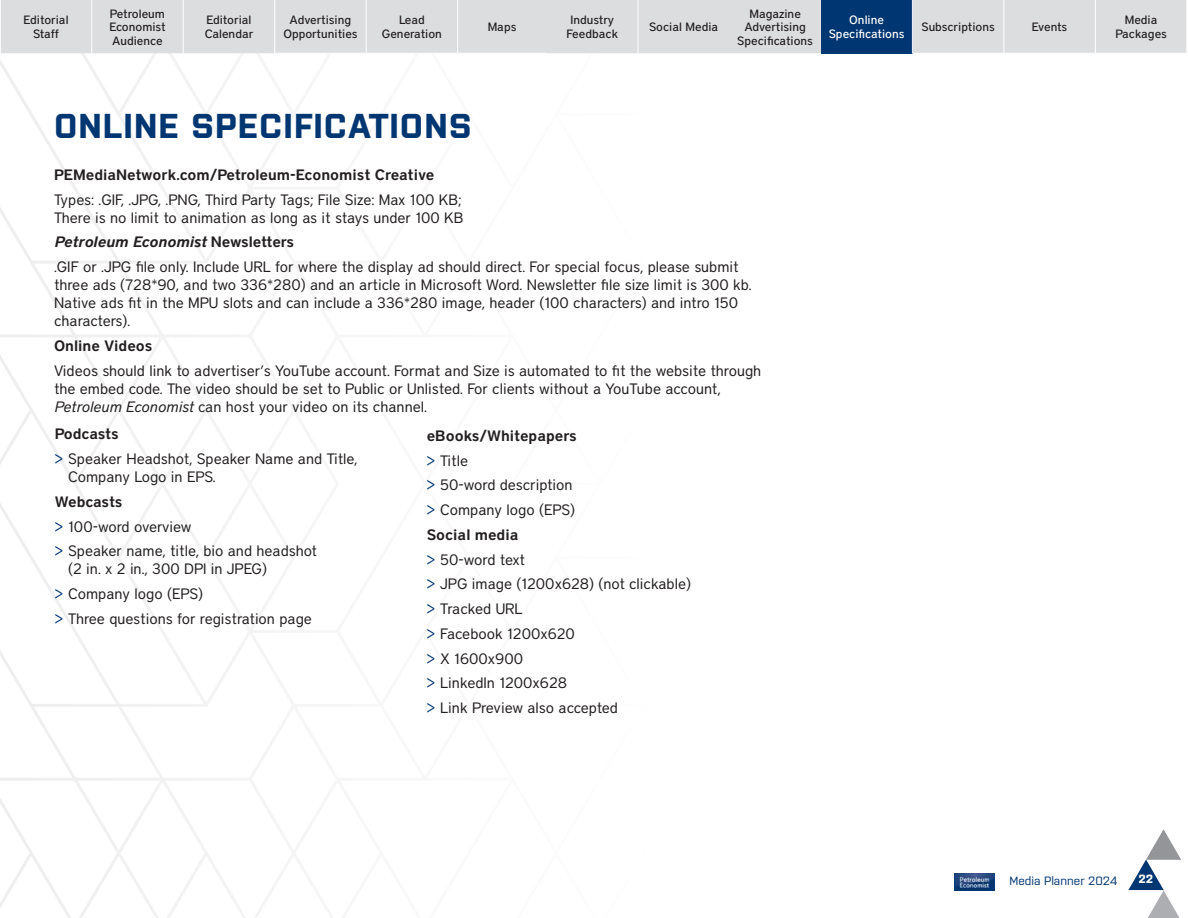
<style>
.page{position:relative;width:1188px;height:918px;background:#fff}
.page>*{position:absolute;margin:0;border:0;box-sizing:border-box;transform-origin:0 0}
.t1{font:700 34.5px "Purista";letter-spacing:.03em;color:#003671}
.Main_body{font:15px/18px "District";color:#231f20}
.Main_body-2{font:600 15px "District";color:#231f20}
.Main_body-3{font:italic 600 15px "District";color:#231f20}
.Main_body-4{font:600 15px "District";letter-spacing:-.02em;color:#231f20}
.Main_body-5{font:15px "District";letter-spacing:-.02em;color:#231f20}
.t2{font:500 12px/13.5px "District";color:#231f20;text-align:center}
.t3{font:500 12px/13.5px "District";color:#fff;text-align:center}
.t4{font:12px "Purista";color:#003671}
.t5{font:700 12px "Purista";color:#fff}
.s1{font-style:normal}
.s2{font-style:italic}
.s3{color:#003671}
</style>
<div class="page">
<svg style="left:0;top:53px;width:593px;height:865px"></svg>
<div style="left:1px;top:0;width:1186px;height:53px;background:#dcdddf"></div>
<div style="left:821px;top:0;width:91px;height:53px;background:#003671"></div>
<hr style="left:912px;top:0;width:1px;height:53px;background:#fff">
<hr style="left:1004px;top:0;width:1px;height:53px;background:#fff">
<hr style="left:1095px;top:0;width:1px;height:53px;background:#fff">
<hr style="left:638px;top:0;width:1px;height:53px;background:#fff">
<hr style="left:92px;top:0;width:1px;height:53px;background:#fff">
<hr style="left:183px;top:0;width:1px;height:53px;background:#fff">
<hr style="left:274px;top:0;width:1px;height:53px;background:#fff">
<hr style="left:275px;top:53px;width:91px;height:1px;background:#fff">
<hr style="left:366px;top:0;width:1px;height:53px;background:#fff">
<hr style="left:366px;top:53px;width:92px;height:1px;background:#fff">
<hr style="left:457px;top:0;width:1px;height:53px;background:#fff">
<hr style="left:458px;top:53px;width:88px;height:1px;background:#fff">
<img style="left:954px;top:873px;width:40px;height:17px">
<svg style="left:1128px;top:829px;width:53px;height:89px"></svg>
<p class="t2" style="left:23px;top:13px;width:47px">Editorial</p>
<p class="t2" style="left:33px;top:27px;width:28px">Staff</p>
<p class="t2" style="left:109px;top:6px;width:58px;text-align:justify">Petroleum Economist Audience</p>
<p class="t2" style="left:205px;top:13px;width:50px;text-align:left">Editorial<br>Calendar</p>
<p class="t2" style="left:283px;top:13px;width:76px">Advertising<br>Opportunities</p>
<p class="t2" style="left:382px;top:13px;width:62px">Lead<br>Generation</p>
<p class="t2" style="left:488px;top:20px;width:30px">Maps</p>
<p class="t2" style="left:567px;top:13px;width:53px">Industry<br>Feedback</p>
<p class="t2" style="left:649px;top:20px;width:71px">Social Media</p>
<p class="t2" style="left:744px;top:6px;width:63px">Magazine<br>Advertising</p>
<p class="t2" style="left:737px;top:33px;width:77px">Specifications</p>
<p class="t3" style="left:829px;top:13px;width:77px">Online<br>Specifications</p>
<p class="t2" style="left:921px;top:20px;width:75px">Subscriptions</p>
<p class="t2" style="left:1032px;top:20px;width:37px">Events</p>
<p class="t2" style="left:1115px;top:13px;width:53px">Media<br>Packages</p>
<p class="t1" style="left:54px;top:106px;width:419px">ONLINE SPECIFICATIONS</p>
<p class="Main_body-2" style="left:54px;top:166px;width:382px">PEMediaNetwork.com/Petroleum-Economist Creative</p>
<p class="Main_body" style="left:54px;top:190px;width:411px">Types: .GIF, .JPG, .PNG, Third Party Tags; File Size: Max 100 KB;<br>There is no limit to animation as long as it stays under 100 KB</p>
<p class="Main_body-3" style="left:54px;top:233px;width:242px">Petroleum Economist <span class="s1">Newsletters</span></p>
<p class="Main_body" style="left:54px;top:258px;width:699px">.GIF or .JPG file only. Include URL for where the display ad should direct. For special focus, please submit three ads (728*90, and two 336*280) and an article in Microsoft Word. Newsletter file size limit is 300 kb.<br>Native ads fit in the MPU slots and can include a 336*280 image, header (100 characters) and intro 150 characters).</p>
<p class="Main_body-2" style="left:54px;top:337px;width:100px">Online Videos</p>
<p class="Main_body" style="left:54px;top:361px;width:709px">Videos should link to advertiser’s YouTube account. Format and Size is automated to fit the website through the embed code. The video should be set to Public or Unlisted. For clients without a YouTube account,<br><span class="s2">Petroleum Economist</span> can host your video on its channel.</p>
<p class="Main_body-4" style="left:55px;top:425px;width:65px">Podcasts</p>
<p class="Main_body" style="left:68px;top:450px;width:291px;text-indent:-14px"><span class="s3">&gt;</span> Speaker Headshot, Speaker Name and Title,<br>Company Logo in EPS.</p>
<p class="Main_body-4" style="left:55px;top:493px;width:69px">Webcasts</p>
<p class="Main_body" style="left:55px;top:517px;width:138px"><span class="s3">&gt;</span> 100-word overview</p>
<p class="Main_body" style="left:68px;top:542px;width:250px;text-indent:-14px"><span class="s3">&gt;</span> Speaker name, title, bio and headshot (2 in. x 2 in., 300 DPI in JPEG)</p>
<p class="Main_body" style="left:55px;top:585px;width:150px"><span class="s3">&gt;</span> Company logo (EPS)</p>
<p class="Main_body" style="left:55px;top:610px;width:259px"><span class="s3">&gt;</span> Three questions for registration page</p>
<p class="Main_body-2" style="left:427px;top:427px;width:151px">eBooks/Whitepapers</p>
<p class="Main_body" style="left:427px;top:451px;width:43px"><span class="s3">&gt;</span> Title</p>
<p class="Main_body" style="left:427px;top:476px;width:147px"><span class="s3">&gt;</span> 50-word description</p>
<p class="Main_body" style="left:427px;top:501px;width:150px"><span class="s3">&gt;</span> Company logo (EPS)</p>
<p class="Main_body-2" style="left:427px;top:526px;width:93px">Social media</p>
<p class="Main_body-5" style="left:427px;top:551px;width:100px"><span class="s3">&gt;</span> 50-word text</p>
<p class="Main_body" style="left:427px;top:575px;width:266px"><span class="s3">&gt;</span> JPG image (1200x628) (not clickable)</p>
<p class="Main_body" style="left:427px;top:600px;width:97px"><span class="s3">&gt;</span> Tracked URL</p>
<p class="Main_body" style="left:427px;top:625px;width:150px"><span class="s3">&gt;</span> Facebook 1200x620</p>
<p class="Main_body" style="left:427px;top:649px;width:98px"><span class="s3">&gt;</span> X 1600x900</p>
<p class="Main_body" style="left:427px;top:674px;width:142px"><span class="s3">&gt;</span> LinkedIn 1200x628</p>
<p class="Main_body" style="left:427px;top:699px;width:193px"><span class="s3">&gt;</span> Link Preview also accepted</p>
<p class="t4" style="left:1010px;top:874px;width:109px">Media Planner 2024</p>
<p class="t5" style="left:1138px;top:872px;width:16px">22</p>
</div>
